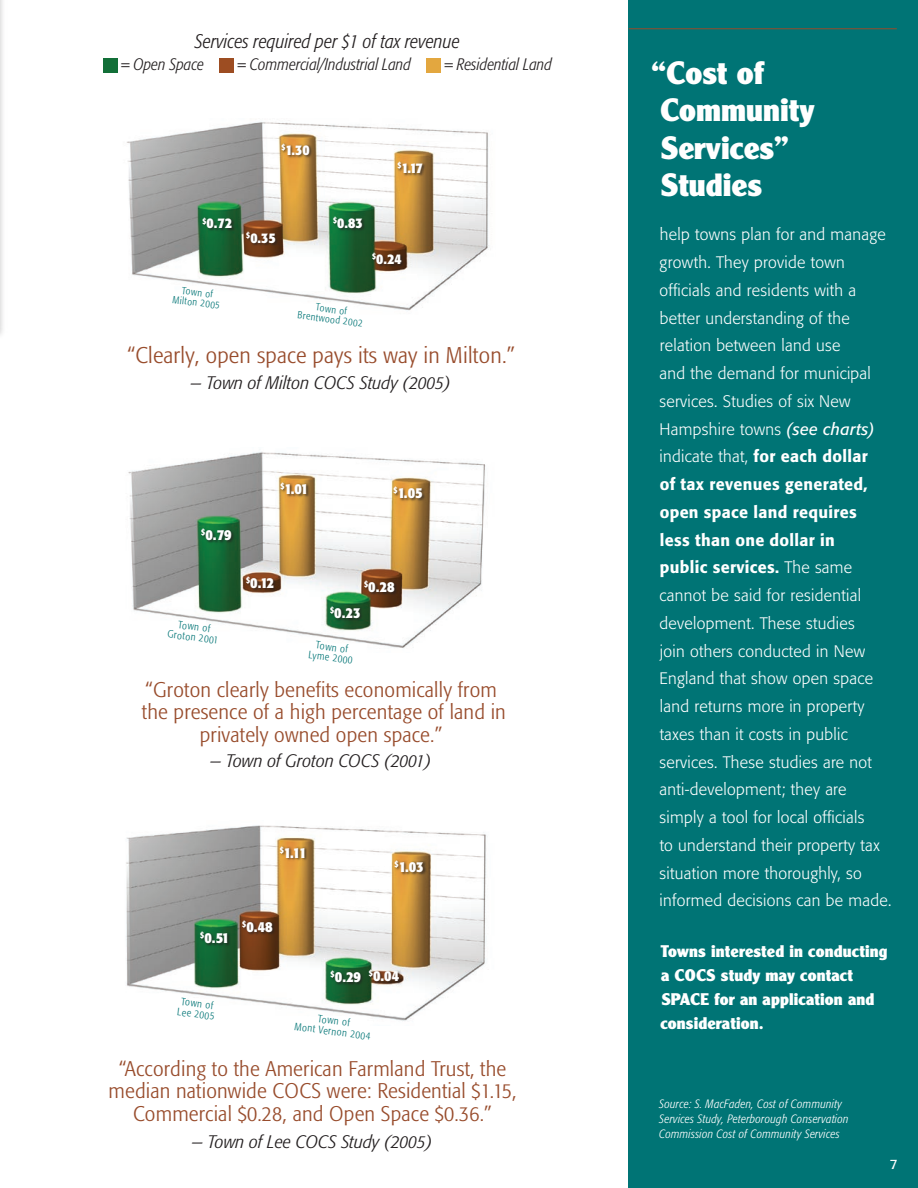
<style>
.page{position:relative;width:918px;height:1188px;background:#fff}
.page>*{position:absolute;margin:0;border:0;box-sizing:border-box;transform-origin:0 0}
.t1{font:900 31.5px/37.5px "Clearface Gothic LH";color:#fff}
.t2{font:300 condensed 22.5px "Formata";letter-spacing:.01em;color:#984c2c;scale:1.1 1}
.t3{font:300 condensed 21px/22.5px "Formata";letter-spacing:.01em;color:#984c2c;text-align:center;scale:1.1 1}
.t4{font:italic 300 condensed 19.5px "Formata";color:#231f20}
.t5{font:italic 300 condensed 18px "Formata";color:#231f20;scale:1.1 1}
.t6{font:300 16.5px/27.8px "Formata";letter-spacing:.02em;color:#fff}
.t7{font:900 16.5px/24px "Clearface Gothic LH";letter-spacing:.01em;color:#fff}
.t8{font:italic 300 condensed 16.5px "Formata";color:#231f20}
.t9{font:700 condensed 15px "Formata";color:#fff}
.t10{font:700 condensed 14.55px "Formata";color:#fff}
.t11{font:13.5px "Formata";color:#fff}
.t12{font:italic 300 condensed 12px/15px "Formata";letter-spacing:.02em;color:#fff}
.t13{font:300 condensed 10.5px/10.5px "Formata";color:#007475;text-align:center}
.t14{font:300 condensed 10.2px/10.2px "Formata";color:#007475;text-align:center}
.s1{font-weight:400;font-style:italic}
.s2{font-weight:500}
</style>
<div class="page">
<div style="left:103px;top:58px;width:15px;height:15px;background:#126f38"></div>
<div style="left:219px;top:58px;width:15px;height:15px;background:#9d4d22"></div>
<div style="left:426px;top:58px;width:15px;height:15px;background:#e3a73f"></div>
<div style="left:0;top:0;width:7px;height:340px;background:#f8f7f8"></div>
<div style="left:629px;top:0;width:289px;height:1188px;background:#007475"></div>
<hr style="left:629px;top:29px;width:268px;height:1px;background:#984c2c">
<img style="left:126px;top:122px;width:363px;height:189px">
<div style="left:279px;top:142px;width:35px;height:17px;background:#231f20;opacity:.75"></div>
<div style="left:244px;top:230px;width:35px;height:17px;background:#231f20;opacity:.75"></div>
<div style="left:331px;top:215px;width:35px;height:18px;background:#231f20;opacity:.75"></div>
<div style="left:200px;top:215px;width:36px;height:18px;background:#231f20;opacity:.75"></div>
<div style="left:370px;top:251px;width:36px;height:18px;background:#231f20;opacity:.75"></div>
<div style="left:396px;top:160px;width:30px;height:18px;background:#231f20;opacity:.75"></div>
<img style="left:128px;top:452px;width:358px;height:196px">
<div style="left:278px;top:481px;width:32px;height:17px;background:#231f20;opacity:.75"></div>
<div style="left:244px;top:575px;width:34px;height:17px;background:#231f20;opacity:.75"></div>
<div style="left:328px;top:605px;width:36px;height:17px;background:#231f20;opacity:.75"></div>
<div style="left:199px;top:527px;width:36px;height:17px;background:#231f20;opacity:.75"></div>
<div style="left:362px;top:579px;width:36px;height:17px;background:#231f20;opacity:.75"></div>
<div style="left:392px;top:485px;width:35px;height:18px;background:#231f20;opacity:.75"></div>
<img style="left:126px;top:825px;width:360px;height:196px">
<div style="left:278px;top:845px;width:30px;height:17px;background:#231f20;opacity:.75"></div>
<div style="left:240px;top:919px;width:37px;height:17px;background:#231f20;opacity:.75"></div>
<div style="left:329px;top:969px;width:36px;height:17px;background:#231f20;opacity:.75"></div>
<div style="left:198px;top:930px;width:34px;height:18px;background:#231f20;opacity:.75"></div>
<div style="left:367px;top:968px;width:36px;height:18px;background:#231f20;opacity:.75"></div>
<div style="left:393px;top:859px;width:34px;height:17px;background:#231f20;opacity:.75"></div>
<p class="t4" style="left:195px;top:30px;width:267px">Services required per $1 of tax revenue</p>
<p class="t8" style="left:121px;top:55px;width:84px">= Open Space</p>
<p class="t8" style="left:238px;top:55px;width:175px">= Commercial/Industrial Land</p>
<p class="t8" style="left:445px;top:55px;width:109px">= Residential Land</p>
<h1 class="t1" style="left:652px;top:54px;width:164px">“Cost of<br>Community<br>Services”<br>Studies</h1>
<p class="t10" style="left:281px;top:141px;width:30px"><sup>$</sup>1.30</p>
<p class="t10" style="left:397px;top:159px;width:27px"><sup>$</sup>1.17</p>
<p class="t10" style="left:202px;top:214px;width:31px"><sup>$</sup>0.72</p>
<p class="t10" style="left:246px;top:229px;width:31px"><sup>$</sup>0.35</p>
<p class="t14" style="left:175px;top:284px;width:49px;rotate:8deg">Town of<br>Milton 2005</p>
<p class="t10" style="left:333px;top:214px;width:31px"><sup>$</sup>0.83</p>
<p class="t10" style="left:372px;top:250px;width:31px"><sup>$</sup>0.24</p>
<p class="t14" style="left:300px;top:300px;width:67px;rotate:8deg">Town of<br>Brentwood 2002</p>
<h2 class="t2" style="left:127px;top:343px;width:354px">“Clearly, open space pays its way in Milton.”</h2>
<p class="t5" style="left:191px;top:373px;width:238px">— Town of Milton COCS Study (2005)</p>
<p class="t9" style="left:201px;top:525px;width:32px"><sup>$</sup>0.79</p>
<p class="t13" style="left:170px;top:618px;width:53px;rotate:8deg">Town of<br>Groton 2001</p>
<p class="t9" style="left:280px;top:479px;width:29px"><sup>$</sup>1.01</p>
<p class="t9" style="left:394px;top:484px;width:31px"><sup>$</sup>1.05</p>
<p class="t9" style="left:246px;top:573px;width:29px"><sup>$</sup>0.12</p>
<p class="t9" style="left:364px;top:577px;width:32px"><sup>$</sup>0.28</p>
<p class="t9" style="left:330px;top:603px;width:32px"><sup>$</sup>0.23</p>
<p class="t13" style="left:311px;top:639px;width:46px;rotate:8deg">Town of<br>Lyme 2000</p>
<p class="t3" style="left:142px;top:679px;width:332px">“Groton clearly benefits economically from the presence of a high percentage of land in privately owned open space.”</p>
<p class="t5" style="left:210px;top:750px;width:203px">— Town of Groton COCS (2001)</p>
<p class="t9" style="left:280px;top:843px;width:28px"><sup>$</sup>1.11</p>
<p class="t9" style="left:395px;top:857px;width:31px"><sup>$</sup>1.03</p>
<p class="t9" style="left:200px;top:929px;width:31px"><sup>$</sup>0.51</p>
<p class="t9" style="left:242px;top:917px;width:32px"><sup>$</sup>0.48</p>
<p class="t13" style="left:180px;top:996px;width:39px;text-align:left;rotate:8deg">Town of<br>Lee 2005</p>
<p class="t9" style="left:331px;top:967px;width:32px"><sup>$</sup>0.29</p>
<p class="t9" style="left:369px;top:967px;width:32px"><sup>$</sup>0.04</p>
<p class="t13" style="left:297px;top:1010px;width:78px;rotate:8deg">Town of<br>Mont Vernon 2004</p>
<p class="t3" style="left:109px;top:1058px;width:372px">“According to the American Farmland Trust, the median nationwide COCS were: Residential $1.15,<br>Commercial $0.28, and Open Space $0.36.”</p>
<p class="t5" style="left:192px;top:1132px;width:220px">— Town of Lee COCS Study (2005)</p>
<p class="t6" style="left:660px;top:221px;width:233px">help towns plan for and manage growth. They provide town officials and residents with a better understanding of the relation between land use<br>and the demand for municipal services. Studies of six New<br>Hampshire towns <span class="s1">(see charts) </span>indicate that, <span class="s2">for each dollar<br>of tax revenues generated, open space land requires<br>less than one dollar in<br>public services.</span> The same cannot be said for residential development. These studies<br>join others conducted in New<br>England that show open space land returns more in property taxes than it costs in public services. These studies are not anti-development; they are simply a tool for local officials<br>to understand their property tax situation more thoroughly, so informed decisions can be made.</p>
<p class="t7" style="left:660px;top:939px;width:228px">Towns interested in conducting a COCS study may contact<br>SPACE for an application and consideration.</p>
<p class="t12" style="left:659px;top:1096px;width:191px">Source: S. MacFaden, Cost of Community<br>Services Study, Peterborough Conservation<br>Commission Cost of Community Services</p>
<p class="t11" style="left:890px;top:1156px;width:9px">7</p>
</div>
